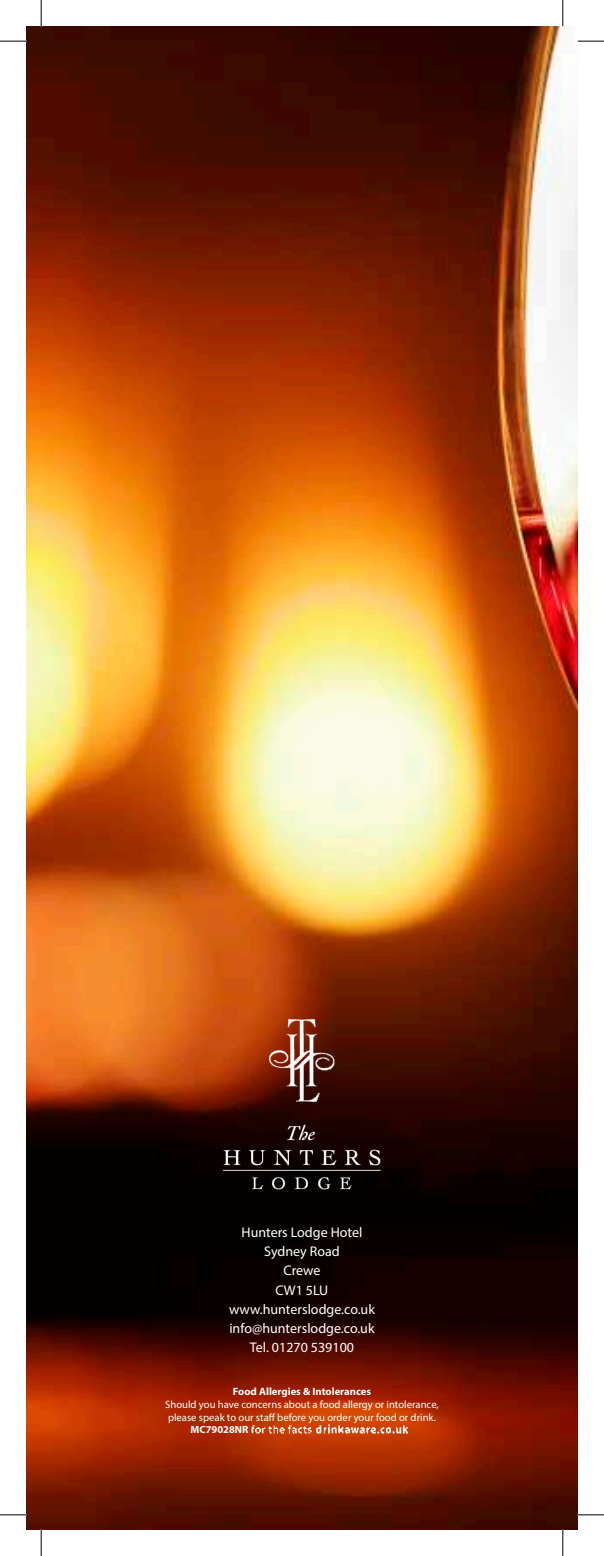
<style>
.page{position:relative;width:604px;height:1556px;background:#fff}
.page>*{position:absolute;margin:0;border:0;box-sizing:border-box;transform-origin:0 0}
.t1{font:14px/19.2px "Myriad Pro";color:#fff;text-align:center}
.t2{font:10.67px/12.8px "Myriad Pro";color:#fff}
.t3{font:700 10.67px "Myriad Pro";color:#fff}
.t4{font:700 10.5px "Myriad Pro";color:#fff}
</style>
<div class="page">
<img style="left:26px;top:26px;width:551px;height:1503px">
<img style="left:251px;top:1419px;width:162px;height:19px">
<div style="left:480px;top:26px;width:97px;height:504px;background:#1d1d1b;opacity:.75"></div>
<img style="left:219px;top:994px;width:165px;height:197px">
<svg style="left:0;top:41px;width:26px;height:1px"></svg>
<svg style="left:577px;top:41px;width:26px;height:1px"></svg>
<svg style="left:0;top:1514px;width:26px;height:1px"></svg>
<svg style="left:577px;top:1514px;width:26px;height:1px"></svg>
<svg style="left:41px;top:0;width:1px;height:26px"></svg>
<svg style="left:41px;top:1529px;width:1px;height:27px"></svg>
<svg style="left:562px;top:0;width:1px;height:26px"></svg>
<svg style="left:562px;top:1529px;width:1px;height:27px"></svg>
<h1 class="t1" style="left:229px;top:1222px;width:147px">Hunters Lodge Hotel<br>Sydney Road<br>Crewe<br>CW1 5LU www.hunterslodge.co.uk info@hunterslodge.co.uk<br>Tel. 01270 539100</h1>
<p class="t3" style="left:233px;top:1384px;width:139px">Food Allergies &amp; Intolerances</p>
<p class="t2" style="left:165px;top:1398px;width:275px">Should you have concerns about a food allergy or intolerance, please speak to our staff before you order your food or drink.</p>
<p class="t4" style="left:190px;top:1422px;width:59px">MC79028NR</p>
</div>
